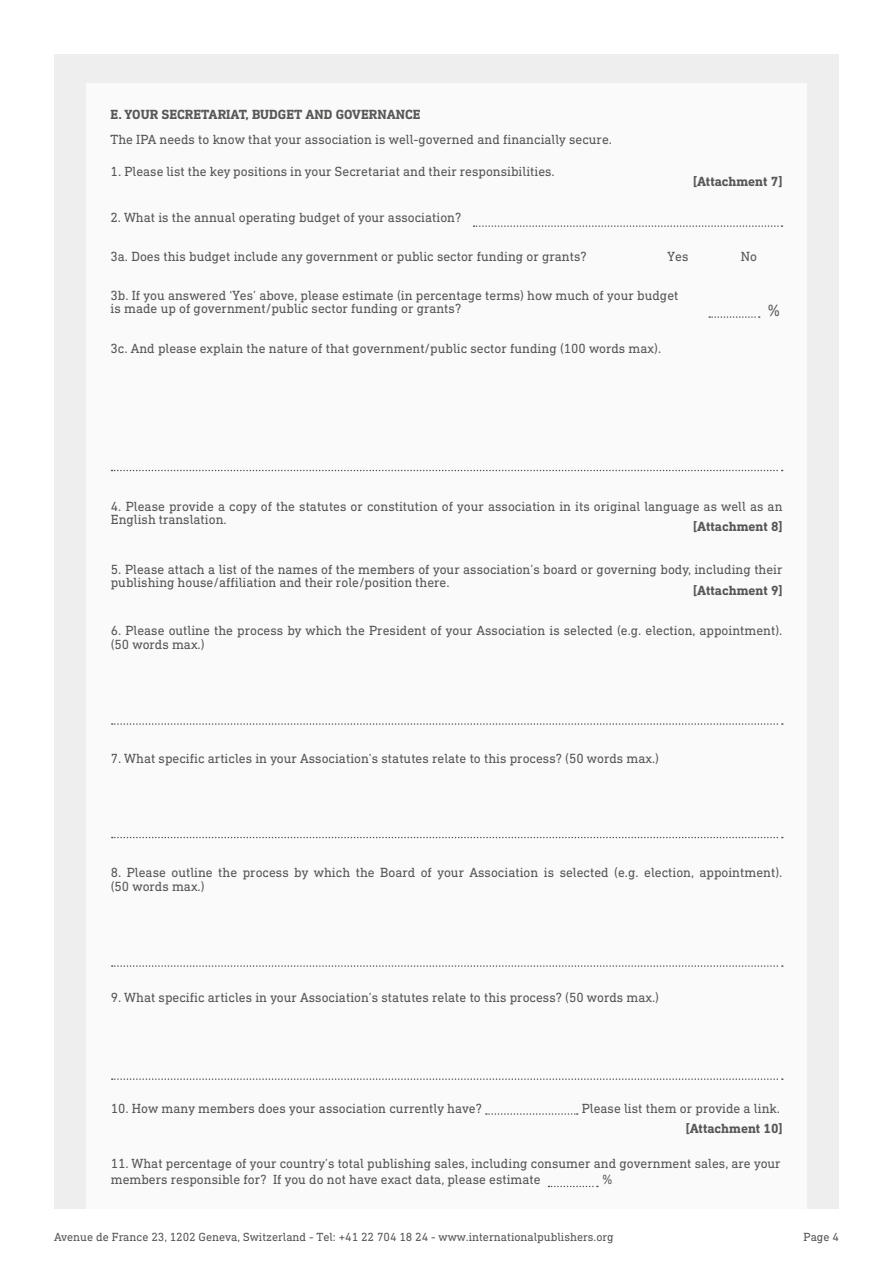
<style>
.page{position:relative;width:893px;height:1263px;background:#fff}
.page>*{position:absolute;margin:0;border:0;box-sizing:border-box;transform-origin:0 0}
.t1{font:16.5px "DIN Next Slab Pro";color:#575756}
.t2{font:13.5px/13.5px "DIN Next Slab Pro";color:#575756}
.t3{font:700 13.5px "DIN Next Slab Pro";color:#575756}
.t4{font:12px "DIN Next Slab Pro";color:#575756}
</style>
<div class="page">
<div style="left:54px;top:54px;width:785px;height:1155px;background:#eee"></div>
<div style="left:86px;top:83px;width:721px;height:1126px;background:#fafafa"></div>
<svg style="left:112px;top:470px;width:671px;height:1px"></svg>
<svg style="left:474px;top:225px;width:308px;height:2px"></svg>
<svg style="left:709px;top:316px;width:51px;height:2px"></svg>
<svg style="left:112px;top:723px;width:671px;height:2px"></svg>
<svg style="left:112px;top:837px;width:671px;height:1px"></svg>
<svg style="left:112px;top:965px;width:671px;height:2px"></svg>
<svg style="left:112px;top:1078px;width:671px;height:2px"></svg>
<svg style="left:548px;top:1186px;width:50px;height:1px"></svg>
<svg style="left:486px;top:1113px;width:92px;height:2px"></svg>
<p class="t3" style="left:111px;top:106px;width:312px">E. YOUR SECRETARIAT, BUDGET AND GOVERNANCE</p>
<p class="t2" style="left:111px;top:133px;width:503px">The IPA needs to know that your association is well-governed and financially secure.</p>
<p class="t2" style="left:111px;top:164px;width:446px">1. Please list the key positions in your Secretariat and their responsibilities.</p>
<p class="t3" style="left:693px;top:173px;width:91px">[Attachment 7]</p>
<p class="t2" style="left:111px;top:210px;width:352px">2. What is the annual operating budget of your association?</p>
<p class="t2" style="left:111px;top:249px;width:477px">3a. Does this budget include any government or public sector funding or grants?</p>
<p class="t2" style="left:111px;top:288px;width:569px">3b. If you answered ‘Yes’ above, please estimate (in percentage terms) how much of your budget is made up of government/public sector funding or grants?</p>
<p class="t2" style="left:111px;top:341px;width:552px">3c. And please explain the nature of that government/public sector funding (100 words max).</p>
<p class="t2" style="left:668px;top:249px;width:22px">Yes</p>
<p class="t2" style="left:741px;top:249px;width:18px">No</p>
<p class="t1" style="left:768px;top:301px;width:14px">%</p>
<p class="t2" style="left:111px;top:499px;width:673px">4. Please provide a copy of the statutes or constitution of your association in its original language as well as an<br>English translation.</p>
<p class="t2" style="left:111px;top:562px;width:673px">5. Please attach a list of the names of the members of your association’s board or governing body, including their publishing house/affiliation and their role/position there.</p>
<p class="t3" style="left:693px;top:519px;width:91px">[Attachment 8]</p>
<p class="t3" style="left:693px;top:583px;width:91px">[Attachment 9]</p>
<p class="t2" style="left:111px;top:624px;width:673px">6. Please outline the process by which the President of your Association is selected (e.g. election, appointment). (50 words max.)</p>
<p class="t2" style="left:111px;top:751px;width:550px">7. What specific articles in your Association’s statutes relate to this process? (50 words max.)</p>
<p class="t2" style="left:111px;top:866px;width:673px">8. Please outline the process by which the Board of your Association is selected (e.g. election, appointment). (50 words max.)</p>
<p class="t2" style="left:111px;top:991px;width:550px">9. What specific articles in your Association’s statutes relate to this process? (50 words max.)</p>
<p class="t2" style="left:111px;top:1101px;width:373px">10. How many members does your association currently have?</p>
<p class="t2" style="left:582px;top:1101px;width:200px">Please list them or provide a link.</p>
<p class="t3" style="left:686px;top:1120px;width:98px">[Attachment 10]</p>
<p class="t2" style="left:111px;top:1155px;width:671px;line-height:16.5px">11. What percentage of your country’s total publishing sales, including consumer and government sales, are your members responsible for? If you do not have exact data, please estimate</p>
<p class="t2" style="left:602px;top:1173px;width:12px">%</p>
<p class="t4" style="left:54px;top:1229px;width:561px">Avenue de France 23, 1202 Geneva, Switzerland - Tel: +41 22 704 18 24 - www.internationalpublishers.org</p>
<p class="t4" style="left:804px;top:1229px;width:37px">Page 4</p>
</div>
